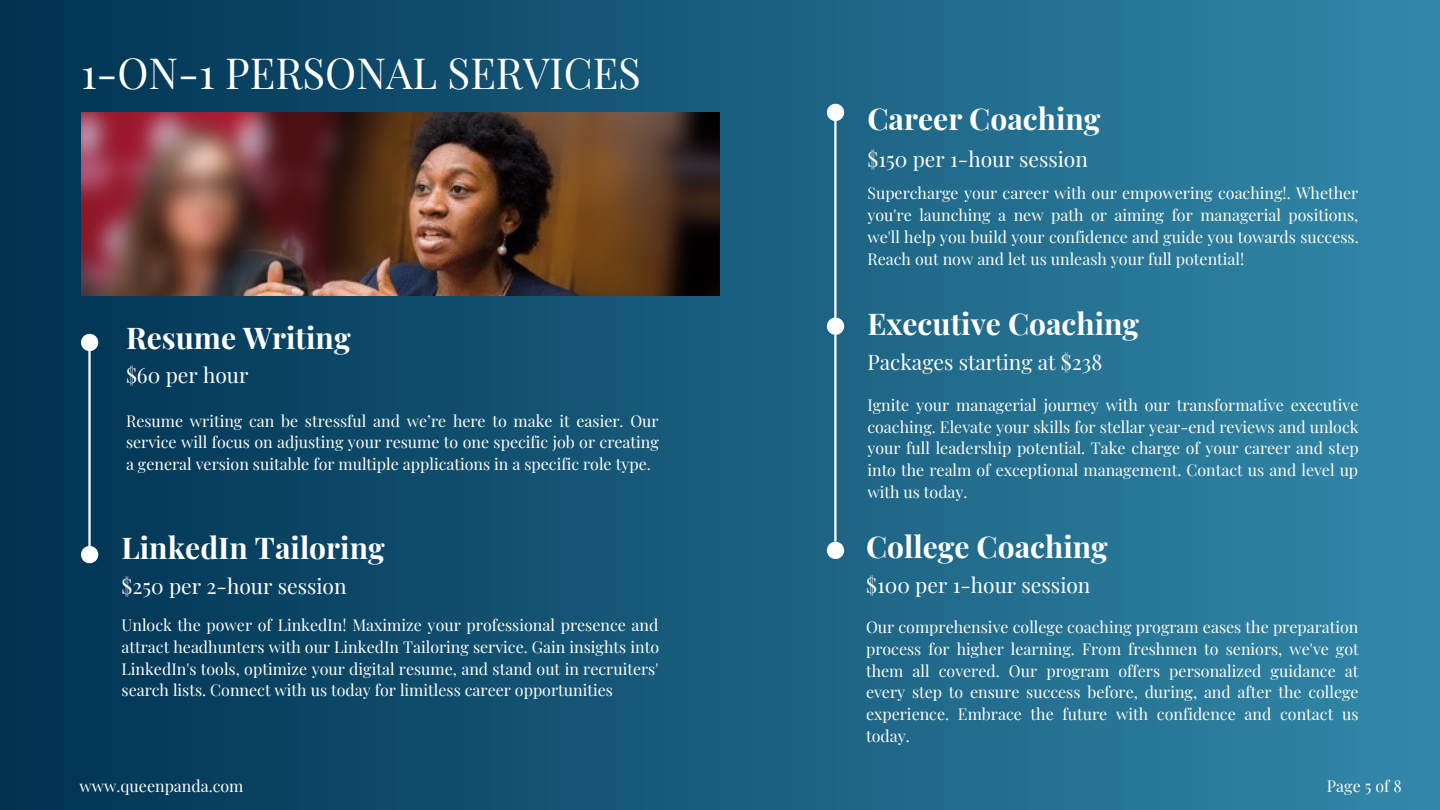
<style>
.page{position:relative;width:1440px;height:810px;background:#fff}
.page>*{position:absolute;margin:0;border:0;box-sizing:border-box;transform-origin:0 0}
.t1{font:42px "Playfair Display";color:#fff}
.t2{font:700 30px "Playfair Display";color:#fff}
.t3{font:21px "Playfair Display";color:#fff}
.t4{font:16px/21.8px "Playfair Display";color:#fff;text-align:justify}
</style>
<div class="page">
<div style="left:0;top:0;width:1440px;height:810px;background:linear-gradient(to right,#003251,#3388a9)"></div>
<img style="left:81px;top:112px;width:639px;height:183px">
<hr style="left:88px;top:346px;width:3px;height:200px;background:#fff">
<svg style="left:81px;top:334px;width:17px;height:17px"></svg>
<svg style="left:81px;top:546px;width:17px;height:17px"></svg>
<svg style="left:827px;top:104px;width:17px;height:17px"></svg>
<hr style="left:834px;top:121px;width:3px;height:421px;background:#fff">
<svg style="left:827px;top:318px;width:17px;height:17px"></svg>
<svg style="left:827px;top:542px;width:17px;height:17px"></svg>
<p class="t1" style="left:81px;top:43px;width:561px">1-ON-1 PERSONAL SERVICES</p>
<p class="t2" style="left:126px;top:316px;width:226px">Resume Writing</p>
<p class="t3" style="left:126px;top:361px;width:124px">$60 per hour</p>
<p class="t4" style="left:126px;top:409px;width:534px">Resume writing can be stressful and we’re here to make it easier. Our service will focus on adjusting your resume to one specific job or creating a general version suitable for multiple applications in a specific role type.</p>
<p class="t2" style="left:122px;top:526px;width:265px">LinkedIn Tailoring</p>
<p class="t3" style="left:122px;top:571px;width:227px">$250 per 2-hour session</p>
<p class="t4" style="left:122px;top:614px;width:539px">Unlock the power of LinkedIn! Maximize your professional presence and attract headhunters with our LinkedIn Tailoring service. Gain insights into LinkedIn's tools, optimize your digital resume, and stand out in recruiters' search lists. Connect with us today for limitless career opportunities</p>
<p class="t2" style="left:867px;top:97px;width:235px">Career Coaching</p>
<p class="t3" style="left:867px;top:144px;width:222px">$150 per 1-hour session</p>
<p class="t4" style="left:867px;top:182px;width:493px">Supercharge your career with our empowering coaching!. Whether you're launching a new path or aiming for managerial positions, we'll help you build your confidence and guide you towards success.<br>Reach out now and let us unleash your full potential!</p>
<p class="t2" style="left:867px;top:303px;width:273px">Executive Coaching</p>
<p class="t3" style="left:867px;top:347px;width:236px">Packages starting at $238</p>
<p class="t4" style="left:867px;top:393px;width:493px">Ignite your managerial journey with our transformative executive coaching. Elevate your skills for stellar year-end reviews and unlock your full leadership potential. Take charge of your career and step into the realm of exceptional management. Contact us and level up with us today.</p>
<p class="t2" style="left:866px;top:525px;width:243px">College Coaching</p>
<p class="t3" style="left:866px;top:570px;width:226px">$100 per 1-hour session</p>
<p class="t4" style="left:866px;top:616px;width:494px">Our comprehensive college coaching program eases the preparation process for higher learning. From freshmen to seniors, we've got them all covered. Our program offers personalized guidance at every step to ensure success before, during, and after the college experience. Embrace the future with confidence and contact us today.</p>
<p class="t4" style="left:80px;top:774px;width:165px">www.queenpanda.com</p>
<p class="t4" style="left:1327px;top:774px;width:76px">Page 5 of 8</p>
</div>
